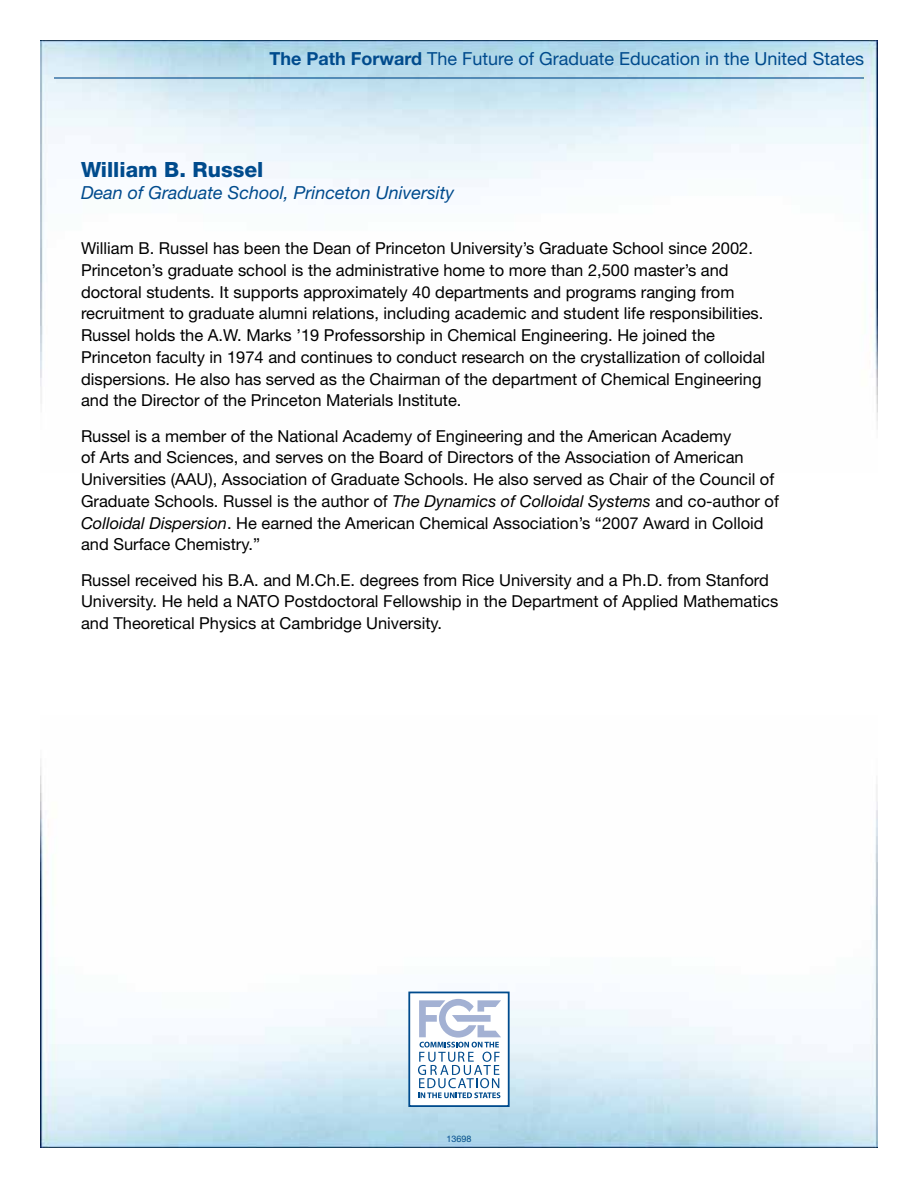
<style>
.page{position:relative;width:918px;height:1188px;background:#fff}
.page>*{position:absolute;margin:0;border:0;box-sizing:border-box;transform-origin:0 0}
.t1{font:800 21px "Helvetica Neue LT Std";color:#004b8d}
.t2{font:18px "Helvetica Neue LT Std";color:#004b8d}
.t3{font:italic 18px "Helvetica Neue LT Std";color:#004b8d}
.t4{font:16.5px/21.8px "Helvetica Neue LT Std";color:#000}
.t5{font:9px "Helvetica Neue LT Std";color:#004b8d}
.s1{font-weight:700}
.s2{font-style:italic}
</style>
<div class="page">
<img style="left:40px;top:40px;width:838px;height:390px">
<img style="left:40px;top:758px;width:838px;height:389px">
<div style="left:409px;top:992px;width:100px;height:114px;background:#fff"></div>
<div style="left:408px;top:992px;width:102px;height:115px;border:2px solid #004b8d"></div>
<svg style="left:418px;top:999px;width:83px;height:99px"></svg>
<hr style="left:54px;top:77px;width:810px;height:2px;background:#004b8d">
<p class="t2" style="left:270px;top:48px;width:596px"><span class="s1">The Path Forward</span> The Future of Graduate Education in the United States</p>
<p class="t1" style="left:81px;top:157px;width:184px">William B. Russel</p>
<p class="t3" style="left:81px;top:182px;width:375px">Dean of Graduate School, Princeton University</p>
<p class="t4" style="left:81px;top:237px;width:686px">William B. Russel has been the Dean of Princeton University’s Graduate School since 2002.<br>Princeton’s graduate school is the administrative home to more than 2,500 master’s and doctoral students. It supports approximately 40 departments and programs ranging from recruitment to graduate alumni relations, including academic and student life responsibilities.<br>Russel holds the A.W. Marks ’19 Professorship in Chemical Engineering. He joined the Princeton faculty in 1974 and continues to conduct research on the crystallization of colloidal dispersions. He also has served as the Chairman of the department of Chemical Engineering and the Director of the Princeton Materials Institute.</p>
<p class="t4" style="left:81px;top:425px;width:699px">Russel is a member of the National Academy of Engineering and the American Academy<br>of Arts and Sciences, and serves on the Board of Directors of the Association of American Universities (AAU), Association of Graduate Schools. He also served as Chair of the Council of Graduate Schools. Russel is the author of <span class="s2">The Dynamics of Colloidal Systems</span> and co-author of <span class="s2">Colloidal Dispersion</span>. He earned the American Chemical Association’s “2007 Award in Colloid and Surface Chemistry.”</p>
<p class="t4" style="left:81px;top:569px;width:699px">Russel received his B.A. and M.Ch.E. degrees from Rice University and a Ph.D. from Stanford<br>University. He held a NATO Postdoctoral Fellowship in the Department of Applied Mathematics and Theoretical Physics at Cambridge University.</p>
<p class="t5" style="left:446px;top:1134px;width:27px">13698</p>
</div>
